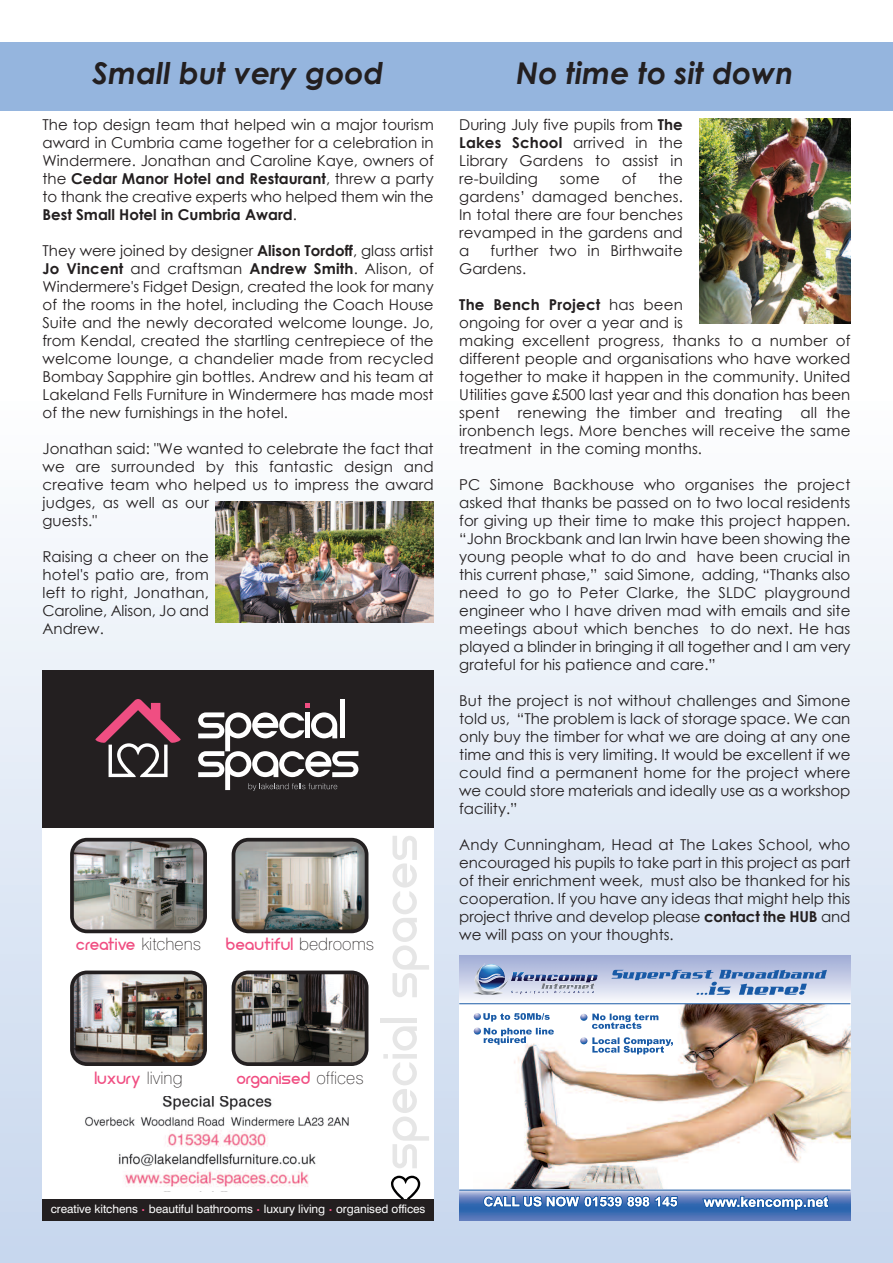
<style>
.page{position:relative;width:893px;height:1263px;background:#fff}
.page>*{position:absolute;margin:0;border:0;box-sizing:border-box;transform-origin:0 0}
.t1{font:500 59.1px "Neometric";color:#e6e6e6}
.t2{font:italic 700 30px "Century Gothic";color:#231f20}
.t3{font:500 20.1px "Neometric";color:#f04e82}
.t4{font:15px/18px "Century Gothic";color:#231f20;text-align:justify}
.t5{font:11.7px "Swiss 721 BT";letter-spacing:-.005em;color:#fff}
.s1{font-weight:700}
.s2{font-family:"Swiss 721 BT";font-weight:100;font-size:17.25px;color:#231f20}
</style>
<div class="page">
<div style="left:0;top:43px;width:893px;height:68px;background:#95b5de"></div>
<div style="left:0;top:399px;width:893px;height:864px;background:linear-gradient(to bottom,#fdfdfe,#c7d6ed)"></div>
<img style="left:699px;top:119px;width:151px;height:204px">
<img style="left:215px;top:502px;width:218px;height:120px">
<svg style="left:459px;top:956px;width:391px;height:264px"></svg>
<img style="left:474px;top:1004px;width:376px;height:186px">
<svg style="left:611px;top:970px;width:216px;height:25px;background:#9eb4d8"></svg>
<img style="left:473px;top:963px;width:125px;height:32px">
<img style="left:459px;top:1191px;width:391px;height:29px">
<svg style="left:482px;top:1192px;width:348px;height:19px;background:#7596c8"></svg>
<hr style="left:459px;top:1003px;width:391px;height:1px;background:#185aa6">
<hr style="left:459px;top:1190px;width:391px;height:1px;background:#185aa6">
<svg style="left:474px;top:1013px;width:199px;height:41px"></svg>
<div style="left:43px;top:671px;width:391px;height:549px;background:#fff"></div>
<div style="left:43px;top:671px;width:391px;height:157px;background:#231f20"></div>
<svg style="left:198px;top:703px;width:160px;height:88px"></svg>
<svg style="left:95px;top:699px;width:86px;height:78px"></svg>
<div style="left:340px;top:699px;width:5px;height:39px;background:#fff"></div>
<div style="left:43px;top:1199px;width:391px;height:21px;background:#231f20"></div>
<svg style="left:391px;top:1176px;width:29px;height:23px"></svg>
<svg style="left:70px;top:838px;width:137px;height:95px;background:#8c8d8a"></svg>
<img style="left:232px;top:838px;width:136px;height:95px">
<img style="left:70px;top:970px;width:137px;height:96px">
<svg style="left:232px;top:970px;width:136px;height:96px;background:#6a6661"></svg>
<img style="left:85px;top:1096px;width:264px;height:96px">
<h2 class="t2" style="left:93px;top:54px;width:292px">Small but very good</h2>
<p class="t4" style="left:43px;top:115px;width:393px">The top design team that helped win a major tourism award in Cumbria came together for a celebration in Windermere. Jonathan and Caroline Kaye, owners of the <span class="s1">Cedar Manor Hotel and Restaurant</span>, threw a party to thank the creative experts who helped them win the <span class="s1">Best Small Hotel in Cumbria Award</span>.</p>
<p class="t4" style="left:43px;top:241px;width:393px">They were joined by designer <span class="s1">Alison Tordoff</span>, glass artist <span class="s1">Jo Vincent</span> and craftsman <span class="s1">Andrew Smith</span>. Alison, of Windermere's Fidget Design, created the look for many of the rooms in the hotel, including the Coach House Suite and the newly decorated welcome lounge. Jo, from Kendal, created the startling centrepiece of the welcome lounge, a chandelier made from recycled Bombay Sapphire gin bottles. Andrew and his team at Lakeland Fells Furniture in Windermere has made most of the new furnishings in the hotel.</p>
<p class="t4" style="left:43px;top:439px;width:393px;text-align:left">Jonathan said: "We wanted to celebrate the fact that we are surrounded by this fantastic design and creative team who helped us to impress the award judges, as well as our<br>guests."</p>
<p class="t4" style="left:43px;top:547px;width:168px">Raising a cheer on the hotel's patio are, from left to right, Jonathan, Caroline, Alison, Jo and Andrew.</p>
<h1 class="t1" style="left:380px;top:1170px;width:337px;rotate:-90deg">special spaces</h1>
<h3 class="t3" style="left:76px;top:937px;width:300px">creative <span class="s2">kitchens</span> beautiful <span class="s2">bedrooms</span></h3>
<h3 class="t3" style="left:94px;top:1071px;width:90px">luxury <span class="s2">living</span></h3>
<h3 class="t3" style="left:236px;top:1071px;width:129px">organised <span class="s2">offices</span></h3>
<p class="t5" style="left:51px;top:1205px;width:376px">creative kitchens <sup>.</sup> beautiful bathrooms <sup>.</sup> luxury living <sup>.</sup> organised offices</p>
<h2 class="t2" style="left:516px;top:54px;width:279px">No time to sit down</h2>
<p class="t4" style="left:459px;top:115px;width:225px">During July five pupils from <span class="s1">The Lakes School</span> arrived in the Library Gardens to assist in re-building</p>
<p class="t4" style="left:560px;top:169px;width:41px">some</p>
<p class="t4" style="left:622px;top:169px;width:16px">of</p>
<p class="t4" style="left:459px;top:169px;width:225px;text-indent:199px">the gardens’ damaged benches.<br>In total there are four benches revamped in the gardens and a</p>
<p class="t4" style="left:459px;top:241px;width:225px;text-indent:31px">further two in Birthwaite<br>Gardens.</p>
<p class="t4" style="left:459px;top:295px;width:393px;text-align:left"><span class="s1">The Bench Project</span> has been<br>ongoing for over a year and is<br>making excellent progress, thanks to a number of different people and organisations who have worked together to make it happen in the community. United Utilities gave £500 last year and this donation has been spent renewing the timber and treating all the ironbench legs. More benches will receive the same treatment in the coming months.</p>
<p class="t4" style="left:459px;top:475px;width:393px">PC Simone Backhouse who organises the project asked that thanks be passed on to two local residents for giving up their time to make this project happen. “John Brockbank and Ian Irwin have been showing the young people what to do and have been crucial in this current phase,” said Simone, adding, “Thanks also need to go to Peter Clarke, the SLDC playground engineer who I have driven mad with emails and site meetings about which benches to do next. He has played a blinder in bringing it all together and I am very grateful for his patience and care.”</p>
<p class="t4" style="left:459px;top:691px;width:393px">But the project is not without challenges and Simone told us, “The problem is lack of storage space. We can only buy the timber for what we are doing at any one time and this is very limiting. It would be excellent if we could find a permanent home for the project where we could store materials and ideally use as a workshop facility.”</p>
<p class="t4" style="left:459px;top:835px;width:393px">Andy Cunningham, Head at The Lakes School, who encouraged his pupils to take part in this project as part of their enrichment week, must also be thanked for his cooperation. If you have any ideas that might help this project thrive and develop please <span class="s1">contact the HUB</span> and we will pass on your thoughts.</p>
</div>
